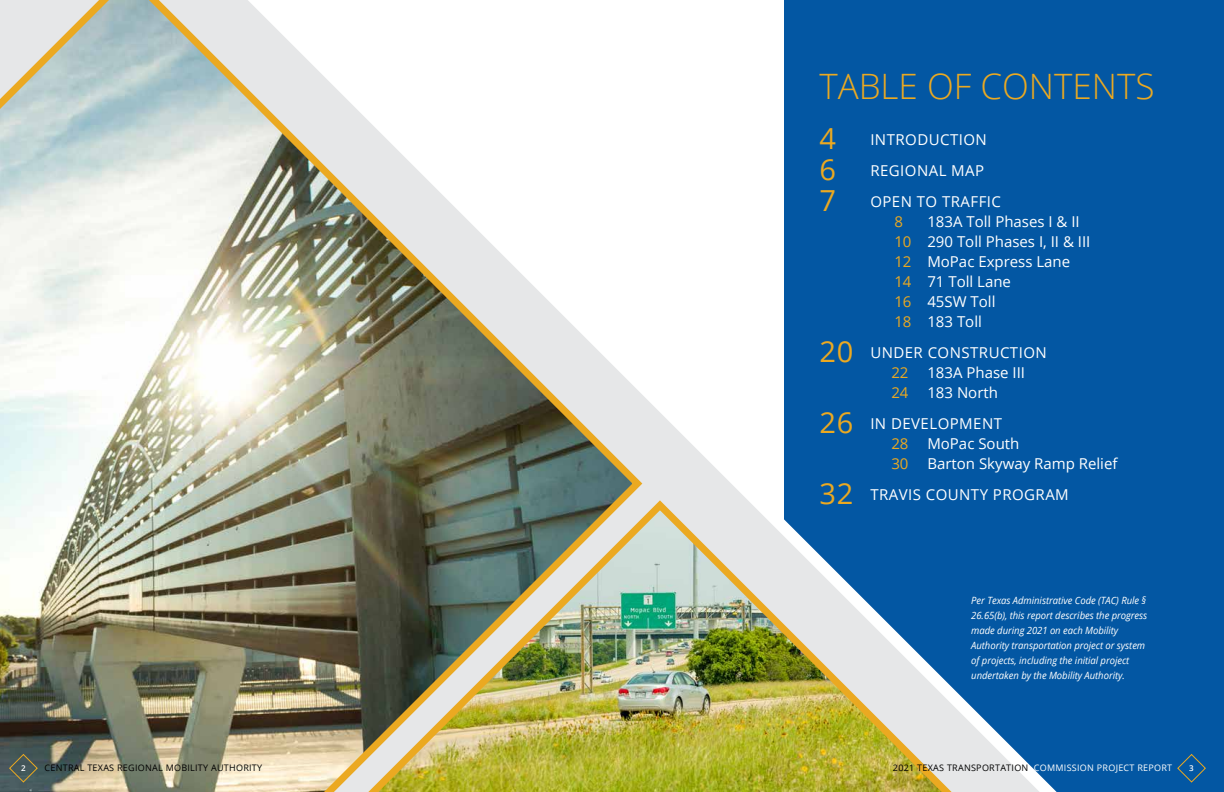
<style>
.page{position:relative;width:1224px;height:792px;background:#fff}
.page>*{position:absolute;margin:0;border:0;box-sizing:border-box;transform-origin:0 0}
.t1{font:300 35px "Open Sans";color:#eba921}
.t2{font:15px/20px "Open Sans";color:#fff}
.t3{font:15px/31px "Open Sans";letter-spacing:.03em;color:#fff}
.t4{font:15px "Open Sans";color:#eba921}
.t5{font:italic 10px/15px "Open Sans";letter-spacing:-.005em;color:#fff;scale:.95 1}
.t6{font:9px "Open Sans";letter-spacing:.03em;color:#000}
.t7{font:600 8px "Open Sans";color:#fff}
.s1{font-size:29px;color:#eba921}
.s2{color:#eba921}
.s3{color:#fff}
</style>
<div class="page">
<div style="left:785px;top:0;width:439px;height:792px;background:#0357a3"></div>
<svg style="left:647px;top:0;width:138px;height:495px"></svg>
<img style="left:0;top:0;width:647px;height:792px">
<img style="left:206px;top:495px;width:851px;height:297px">
<svg style="left:1177px;top:754px;width:29px;height:29px"></svg>
<svg style="left:8px;top:753px;width:31px;height:30px"></svg>
<h1 class="t1" style="left:819px;top:62px;width:337px">TABLE OF CONTENTS</h1>
<h2 class="t3" style="left:819px;top:123px;width:183px"><span class="s1">4</span> INTRODUCTION<br><span class="s1">6</span> REGIONAL MAP<br><span class="s1">7</span> OPEN TO TRAFFIC</h2>
<h2 class="t4" style="left:894px;top:211px;width:10px">8</h2>
<h2 class="t2" style="left:894px;top:211px;width:198px;text-indent:33px">183A Toll Phases I &amp; II<br><span class="s2">10</span> 290 Toll Phases I, II &amp; III<br><span class="s2">12</span> MoPac Express Lane<br><span class="s2">14</span> 71 Toll Lane<br><span class="s2">16</span> 45SW Toll<br><span class="s2">18</span> 183 Toll</h2>
<h2 class="t3" style="left:891px;top:342px;width:157px;line-height:20px;text-indent:-72px"><span class="s1">20</span> UNDER CONSTRUCTION<br><span class="s2">22</span></h2>
<h2 class="t2" style="left:927px;top:362px;width:99px">183A Phase III</h2>
<h2 class="t3" style="left:819px;top:376px;width:184px;text-align:right">183 North<br><span class="s1">26</span> IN DEVELOPMENT</h2>
<h2 class="t4" style="left:891px;top:433px;width:19px">28</h2>
<h2 class="t2" style="left:927px;top:433px;width:94px">MoPac South</h2>
<h2 class="t4" style="left:891px;top:453px;width:19px">30</h2>
<h2 class="t4" style="left:891px;top:382px;width:19px">24</h2>
<h2 class="t2" style="left:819px;top:447px;width:300px;line-height:31px;text-indent:108px">Barton Skyway Ramp Relief<br><span class="s1">32</span> TRAVIS COUNTY PROGRAM</h2>
<p class="t5" style="left:971px;top:593px;width:187px">Per Texas Administrative Code (TAC) Rule § 26.65(b), this report describes the progress made during 2021 on each Mobility Authority transportation project or system of projects, including the initial project undertaken by the Mobility Authority.</p>
<p class="t7" style="left:21px;top:763px;width:6px">2</p>
<p class="t6" style="left:44px;top:762px;width:219px">CENTRAL TEXAS REGIONAL MOBILITY AUTHORITY</p>
<p class="t6" style="left:893px;top:762px;width:281px">2021 TEXAS TRANSPORTATION <span class="s3">COMMISSION PROJECT REPORT</span></p>
<p class="t7" style="left:1189px;top:763px;width:6px">3</p>
</div>
